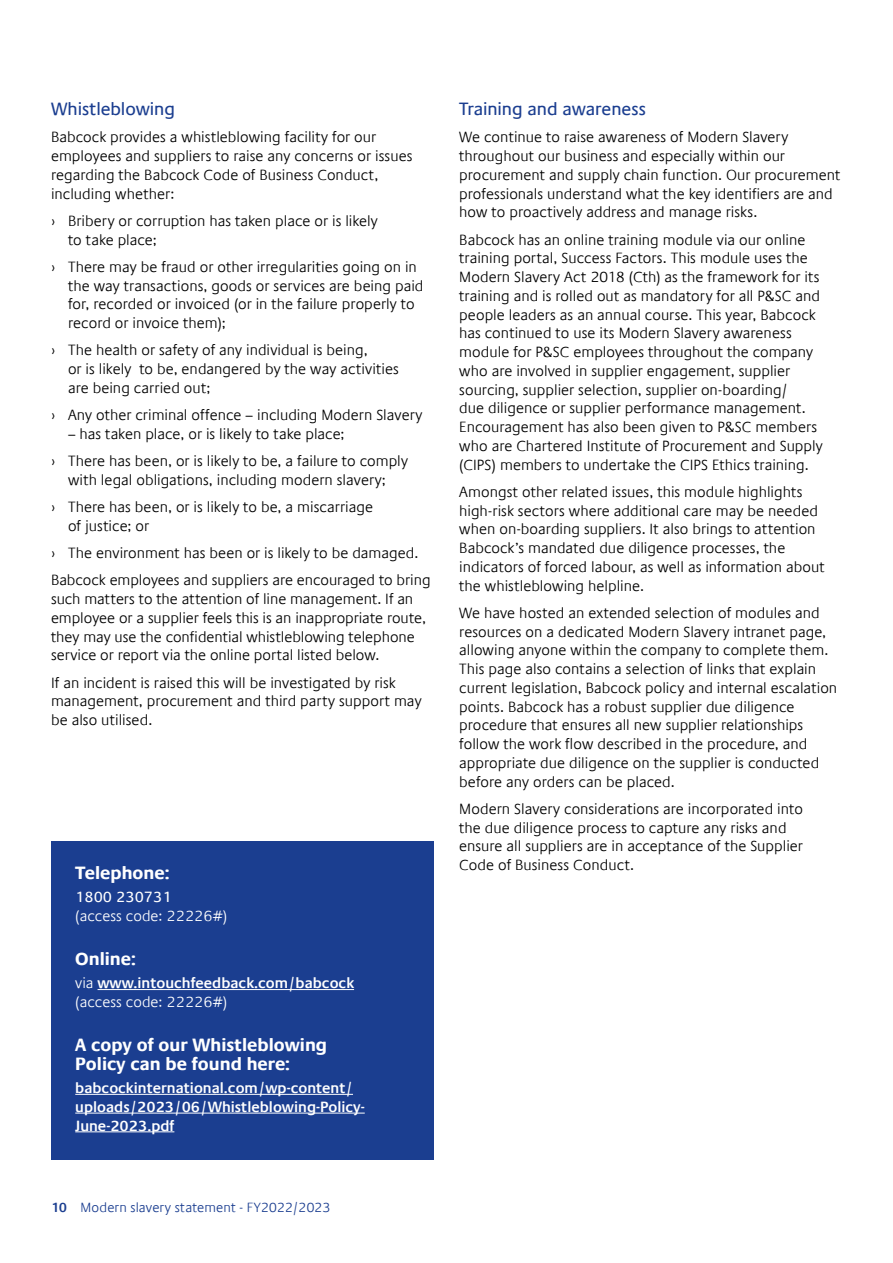
<style>
.page{position:relative;width:893px;height:1263px;background:#fff}
.page>*{position:absolute;margin:0;border:0;box-sizing:border-box;transform-origin:0 0}
.t1{font:700 18px/18.8px "Praxis Com";color:#fff}
.t2{font:18px "Praxis Com";letter-spacing:-.005em;color:#1b3e90}
.t3{font:300 15px/18.8px "Praxis Com";color:#000}
.t4{font:600 15px/18.8px "Praxis Com";color:#fff}
.t5{font:300 15px "Praxis Com";color:#fff}
.t6{font:15px "Praxis Com";color:#fff}
.t7{font:300 13.5px "Praxis Com";letter-spacing:.005em;color:#1b3e90}
.s1{font-weight:300}
.s2{font-weight:600}
</style>
<div class="page">
<div style="left:51px;top:841px;width:383px;height:319px;background:#1b3e90"></div>
<hr style="left:98px;top:989px;width:256px;height:1px;background:#fff">
<hr style="left:75px;top:1094px;width:278px;height:1px;background:#fff">
<hr style="left:75px;top:1113px;width:290px;height:1px;background:#fff">
<hr style="left:75px;top:1131px;width:99px;height:1px;background:#fff">
<p class="t2" style="left:51px;top:98px;width:125px">Whistleblowing</p>
<p class="t3" style="left:51px;top:128px;width:363px">Babcock provides a whistleblowing facility for our employees and suppliers to raise any concerns or issues regarding the Babcock Code of Business Conduct, including whether:</p>
<p class="t3" style="left:68px;top:211px;width:311px;text-indent:-17px">› Bribery or corruption has taken place or is likely to take place;</p>
<p class="t3" style="left:68px;top:257px;width:357px;text-indent:-17px">› There may be fraud or other irregularities going on in the way transactions, goods or services are being paid for, recorded or invoiced (or in the failure properly to record or invoice them);</p>
<p class="t3" style="left:68px;top:341px;width:332px;text-indent:-17px">› The health or safety of any individual is being,<br>or is likely to be, endangered by the way activities are being carried out;</p>
<p class="t3" style="left:51px;top:406px;width:373px">› Any other criminal offence – including Modern Slavery</p>
<p class="t3" style="left:51px;top:420px;width:358px;line-height:27.3px;text-indent:17px">– has taken place, or is likely to take place;<br>› There has been, or is likely to be, a failure to comply</p>
<p class="t3" style="left:51px;top:466px;width:336px;line-height:27.3px;text-indent:17px">with legal obligations, including modern slavery; › There has been, or is likely to be, a miscarriage</p>
<p class="t3" style="left:51px;top:512px;width:381px;line-height:27.3px;text-indent:17px">of justice; or<br>› The environment has been or is likely to be damaged.<br>Babcock employees and suppliers are encouraged to bring</p>
<p class="t3" style="left:51px;top:590px;width:376px">such matters to the attention of line management. If an employee or a supplier feels this is an inappropriate route, they may use the confidential whistleblowing telephone service or report via the online portal listed below.</p>
<p class="t3" style="left:51px;top:673px;width:372px">If an incident is raised this will be investigated by risk management, procurement and third party support may be also utilised.</p>
<p class="t1" style="left:75px;top:864px;width:96px">Telephone:</p>
<p class="t6" style="left:75px;top:888px;width:98px">1800 230731</p>
<p class="t5" style="left:75px;top:907px;width:153px">(access code: 22226#)</p>
<p class="t1" style="left:75px;top:950px;width:62px">Online:</p>
<p class="t4" style="left:75px;top:974px;width:280px"><span class="s1">via</span> www.intouchfeedback.com/babcock <span class="s1">(access code: 22226#)</span></p>
<p class="t1" style="left:75px;top:1036px;width:253px">A copy of our Whistleblowing<br>Policy can be found here:</p>
<p class="t4" style="left:75px;top:1079px;width:291px">babcockinternational.com/wp-content/ uploads/2023/06/Whistleblowing-Policy-<br>June-2023.pdf</p>
<p class="t7" style="left:51px;top:1199px;width:281px"><span class="s2">10</span> Modern slavery statement - FY2022/2023</p>
<p class="t2" style="left:459px;top:98px;width:188px">Training and awareness</p>
<p class="t3" style="left:459px;top:128px;width:383px">We continue to raise awareness of Modern Slavery throughout our business and especially within our procurement and supply chain function. Our procurement professionals understand what the key identifiers are and how to proactively address and manage risks.</p>
<p class="t3" style="left:459px;top:230px;width:365px">Babcock has an online training module via our online training portal, Success Factors. This module uses the Modern Slavery Act 2018 (Cth) as the framework for its training and is rolled out as mandatory for all P&amp;SC and people leaders as an annual course. This year, Babcock has continued to use its Modern Slavery awareness module for P&amp;SC employees throughout the company who are involved in supplier engagement, supplier sourcing, supplier selection, supplier on-boarding/<br>due diligence or supplier performance management.<br>Encouragement has also been given to P&amp;SC members who are Chartered Institute of Procurement and Supply (CIPS) members to undertake the CIPS Ethics training.</p>
<p class="t3" style="left:459px;top:482px;width:367px">Amongst other related issues, this module highlights high-risk sectors where additional care may be needed when on-boarding suppliers. It also brings to attention Babcock’s mandated due diligence processes, the indicators of forced labour, as well as information about the whistleblowing helpline.</p>
<p class="t3" style="left:459px;top:603px;width:379px">We have hosted an extended selection of modules and resources on a dedicated Modern Slavery intranet page, allowing anyone within the company to complete them.<br>This page also contains a selection of links that explain current legislation, Babcock policy and internal escalation points. Babcock has a robust supplier due diligence procedure that ensures all new supplier relationships follow the work flow described in the procedure, and appropriate due diligence on the supplier is conducted before any orders can be placed.</p>
<p class="t3" style="left:459px;top:799px;width:345px">Modern Slavery considerations are incorporated into the due diligence process to capture any risks and ensure all suppliers are in acceptance of the Supplier Code of Business Conduct.</p>
</div>
